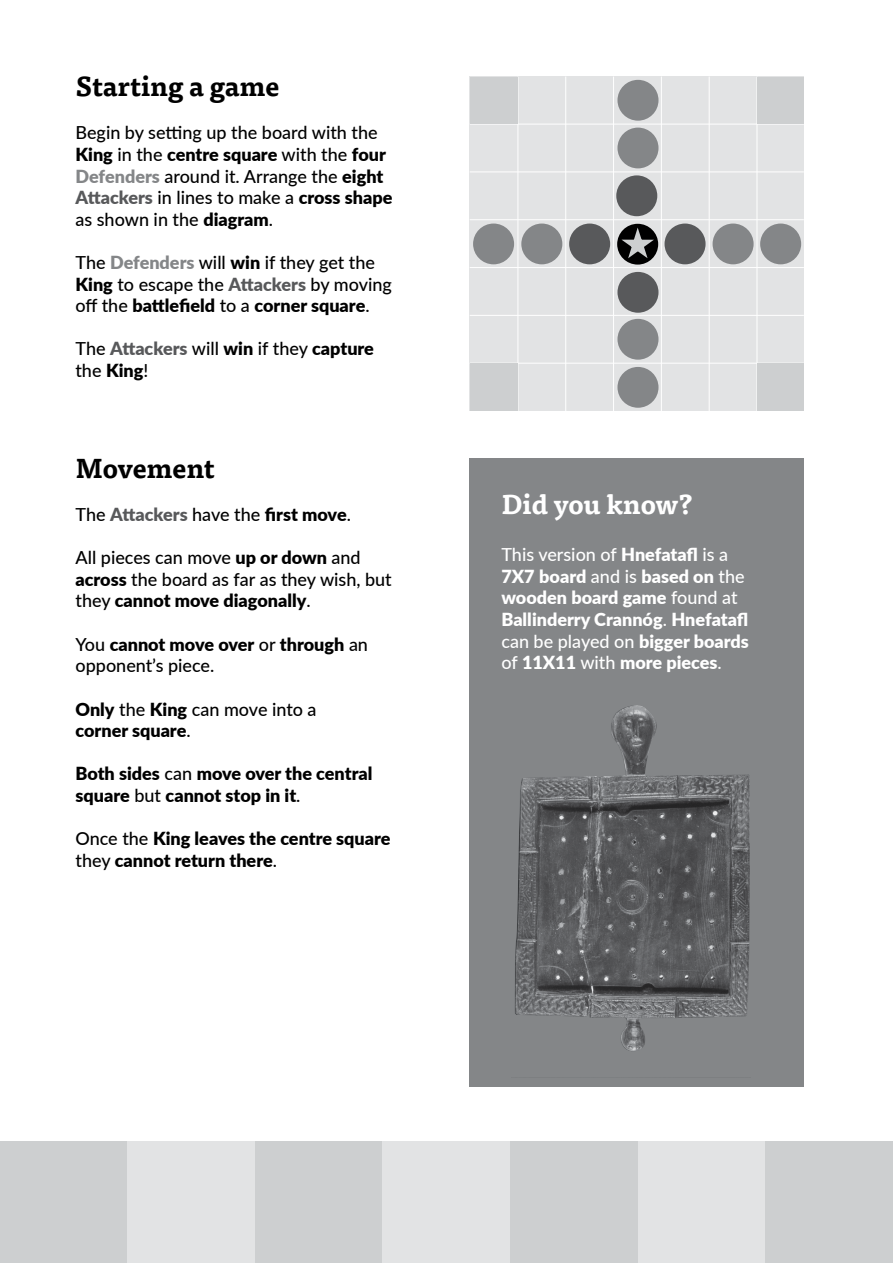
<style>
.page{position:relative;width:893px;height:1263px;background:#fff}
.page>*{position:absolute;margin:0;border:0;box-sizing:border-box;transform-origin:0 0}
.t1{font:700 27px "Tisa Pro";color:#000}
.t2{font:700 27px "Tisa Pro";color:#fff}
.t3{font:500 18px/21.6px "Lato";color:#000}
.t4{font:900 18px/21.6px "Lato";color:#fff}
.t5{font:900 18px/21.6px "Lato";color:#000}
.s1{font-weight:900}
.s2{font-weight:900;color:#848688}
.s3{font-weight:900;color:#58595b}
.s4{font-weight:500}
</style>
<div class="page">
<div style="left:470px;top:77px;width:334px;height:334px;background:#e2e3e4"></div>
<hr style="left:470px;top:267px;width:334px;height:1px;background:#fff">
<hr style="left:613px;top:77px;width:1px;height:334px;background:#fff">
<hr style="left:470px;top:219px;width:334px;height:1px;background:#fff">
<hr style="left:661px;top:77px;width:1px;height:334px;background:#fff">
<hr style="left:470px;top:171px;width:334px;height:1px;background:#fff">
<hr style="left:709px;top:77px;width:1px;height:334px;background:#fff">
<hr style="left:470px;top:124px;width:334px;height:1px;background:#fff">
<hr style="left:756px;top:77px;width:1px;height:334px;background:#fff">
<hr style="left:470px;top:315px;width:334px;height:1px;background:#fff">
<hr style="left:565px;top:77px;width:1px;height:334px;background:#fff">
<hr style="left:470px;top:363px;width:334px;height:1px;background:#fff">
<hr style="left:517px;top:77px;width:1px;height:334px;background:#fff">
<div style="left:470px;top:77px;width:47px;height:47px;background:#cdcfd0"></div>
<div style="left:470px;top:364px;width:47px;height:47px;background:#cdcfd0"></div>
<div style="left:757px;top:364px;width:47px;height:47px;background:#cdcfd0"></div>
<div style="left:757px;top:77px;width:47px;height:47px;background:#cdcfd0"></div>
<div style="left:617px;top:224px;width:41px;height:41px;background:#000;border-radius:50%"></div>
<svg style="left:621px;top:228px;width:33px;height:30px"></svg>
<div style="left:616px;top:175px;width:41px;height:41px;background:#58595b;border-radius:50%"></div>
<div style="left:664px;top:224px;width:42px;height:40px;background:#58595b;border-radius:50%"></div>
<div style="left:569px;top:224px;width:41px;height:40px;background:#58595b;border-radius:50%"></div>
<div style="left:617px;top:272px;width:41px;height:41px;background:#58595b;border-radius:50%"></div>
<div style="left:617px;top:319px;width:41px;height:41px;background:#848688;border-radius:50%"></div>
<div style="left:617px;top:367px;width:41px;height:41px;background:#848688;border-radius:50%"></div>
<div style="left:617px;top:128px;width:41px;height:40px;background:#848688;border-radius:50%"></div>
<div style="left:617px;top:80px;width:41px;height:41px;background:#848688;border-radius:50%"></div>
<div style="left:521px;top:224px;width:41px;height:40px;background:#848688;border-radius:50%"></div>
<div style="left:473px;top:224px;width:41px;height:40px;background:#848688;border-radius:50%"></div>
<div style="left:713px;top:224px;width:41px;height:40px;background:#848688;border-radius:50%"></div>
<div style="left:760px;top:224px;width:41px;height:40px;background:#848688;border-radius:50%"></div>
<div style="left:470px;top:458px;width:334px;height:628px;background:#848688"></div>
<svg style="left:515px;top:705px;width:235px;height:346px"></svg>
<div style="left:0;top:1141px;width:128px;height:122px;background:#cdcfd0"></div>
<div style="left:128px;top:1141px;width:127px;height:122px;background:#e2e3e4"></div>
<div style="left:255px;top:1141px;width:128px;height:122px;background:#cdcfd0"></div>
<div style="left:383px;top:1141px;width:127px;height:122px;background:#e2e3e4"></div>
<div style="left:510px;top:1141px;width:128px;height:122px;background:#cdcfd0"></div>
<div style="left:638px;top:1141px;width:127px;height:122px;background:#e2e3e4"></div>
<div style="left:765px;top:1141px;width:128px;height:122px;background:#cdcfd0"></div>
<h1 class="t1" style="left:76px;top:65px;width:206px">Starting a game</h1>
<p class="t3" style="left:75px;top:121px;width:318px">Begin by setting up the board with the <span class="s1">King</span> in the <span class="s1">centre square</span> with the <span class="s1">four </span><span class="s2">Defenders</span> around it. Arrange the <span class="s1">eight </span><span class="s3">Attackers</span> in lines to make a <span class="s1">cross shape </span>as shown in the <span class="s1">diagram</span>.</p>
<p class="t3" style="left:75px;top:251px;width:318px">The <span class="s2">Defenders</span> will <span class="s1">win</span> if they get the<br><span class="s1">King</span> to escape the <span class="s3">Attackers</span> by moving off the <span class="s1">battlefield</span> to a <span class="s1">corner square</span>.</p>
<p class="t3" style="left:75px;top:337px;width:300px">The <span class="s3">Attackers</span> will <span class="s1">win</span> if they <span class="s1">capture </span>the <span class="s1">King</span>!</p>
<h1 class="t1" style="left:76px;top:446px;width:141px">Movement</h1>
<p class="t3" style="left:76px;top:503px;width:277px">The <span class="s3">Attackers</span> have the <span class="s1">first move</span>.</p>
<p class="t3" style="left:76px;top:546px;width:318px">All pieces can move <span class="s1">up or down</span> and <span class="s1">across</span> the board as far as they wish, but they <span class="s1">cannot move diagonally</span>.</p>
<p class="t3" style="left:76px;top:633px;width:294px">You <span class="s1">cannot move over</span> or <span class="s1">through</span> an opponent’s piece.</p>
<p class="t5" style="left:76px;top:697px;width:243px">Only <span class="s4">the</span> King <span class="s4">can move into a </span>corner square<span class="s4">.</span></p>
<p class="t5" style="left:75px;top:762px;width:298px">Both sides <span class="s4">can</span> move over the central square <span class="s4">but</span> cannot stop in it<span class="s4">.</span></p>
<p class="t5" style="left:75px;top:827px;width:317px"><span class="s4">Once the</span> King leaves the centre square <span class="s4">they</span> cannot return there<span class="s4">.</span></p>
<h1 class="t2" style="left:501px;top:482px;width:193px">Did you know?</h1>
<p class="t4" style="left:501px;top:543px;width:249px"><span class="s4">This version of</span> Hnefatafl <span class="s4">is a<br></span>7X7 board <span class="s4">and is</span> based on <span class="s4">the </span>wooden board game <span class="s4">found at<br></span>Ballinderry Crannóg<span class="s4">.</span> Hnefatafl <span class="s4">can be played on</span> bigger boards <span class="s4">of</span> 11X11 <span class="s4">with</span> more pieces<span class="s4">.</span></p>
</div>
